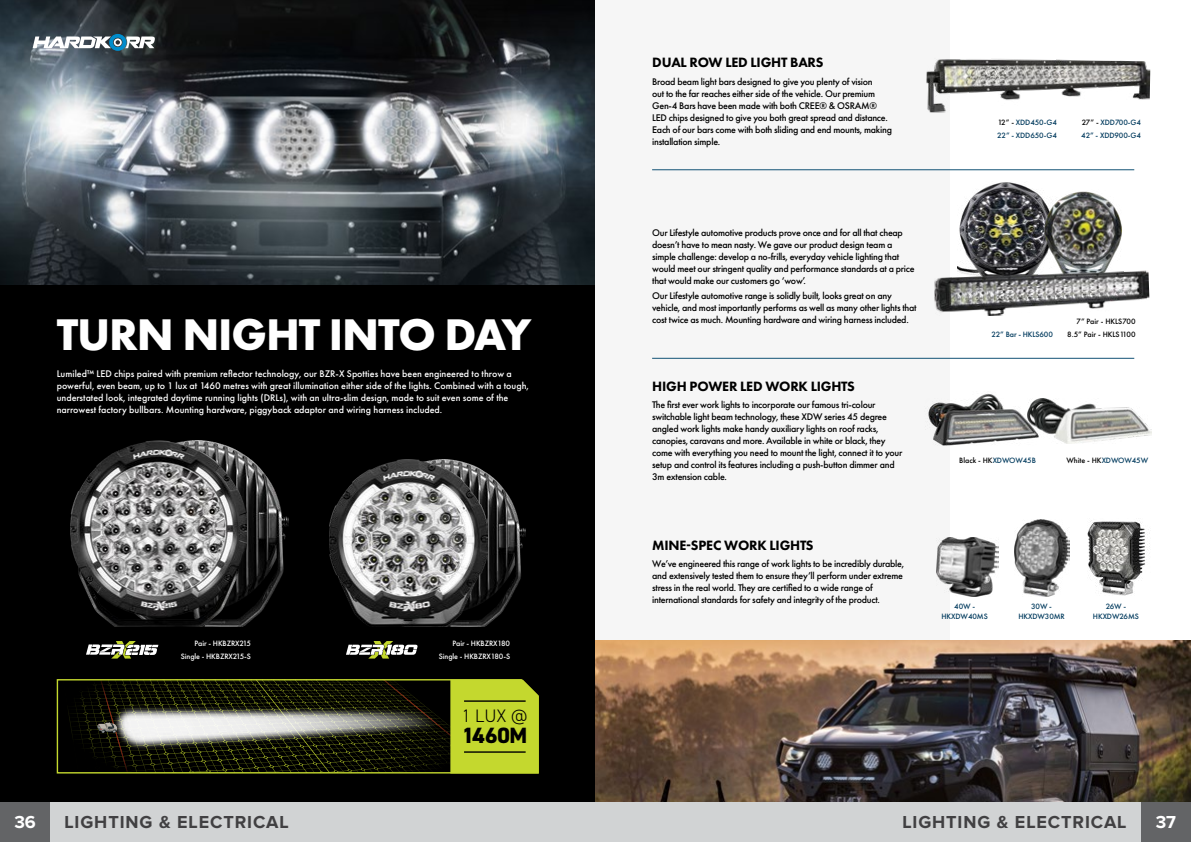
<style>
.page{position:relative;width:1191px;height:842px;background:#fff}
.page>*{position:absolute;margin:0;border:0;box-sizing:border-box;transform-origin:0 0}
.t1{font:700 46px "Futura PT";letter-spacing:-.025em;color:#fff}
.t2{font:800 22.2px "DIN2014";letter-spacing:-.01em;color:#000}
.t3{font:300 18.1px "DIN2014";color:#000}
.t4{font:700 18px "Proxima Nova";letter-spacing:.05em;color:#414042}
.t5{font:700 18px "Proxima Nova";color:#fff}
.t6{font:800 14px "Futura PT";letter-spacing:-.015em;color:#000}
.t7{font:500 10px/12px "Futura PT";letter-spacing:-.025em;color:#000}
.t8{font:500 10px/12px "Futura PT";color:#fff}
.t9{font:500 8px/10px "Futura PT";letter-spacing:-.01em;color:#003a5d;text-align:center}
.t10{font:500 8px/13px "Futura PT";letter-spacing:-.01em;color:#fff;text-align:right}
.t11{font:500 8px/13px "Futura PT";color:#000;text-align:right}
.s1{color:#000}
.s2{color:#003a5d}
</style>
<div class="page">
<div style="left:1140px;top:801px;width:51px;height:41px;background:#636466"></div>
<div style="left:595px;top:801px;width:545px;height:41px;background:#d1d3d4"></div>
<div style="left:0;top:801px;width:50px;height:41px;background:#636466"></div>
<div style="left:50px;top:801px;width:545px;height:41px;background:#d1d3d4"></div>
<img style="left:0;top:0;width:595px;height:285px">
<svg style="left:33px;top:34px;width:122px;height:17px"></svg>
<div style="left:0;top:285px;width:595px;height:516px;background:#000"></div>
<img style="left:246px;top:456px;width:42px;height:169px">
<img style="left:487px;top:473px;width:38px;height:152px">
<img style="left:71px;top:440px;width:175px;height:187px">
<img style="left:330px;top:459px;width:157px;height:168px">
<svg style="left:86px;top:641px;width:72px;height:17px"></svg>
<svg style="left:346px;top:641px;width:71px;height:17px"></svg>
<svg style="left:56px;top:679px;width:483px;height:95px"></svg>
<svg style="left:361px;top:680px;width:178px;height:93px"></svg>
<hr style="left:464px;top:700px;width:61px;height:2px;background:#000">
<hr style="left:464px;top:751px;width:61px;height:2px;background:#000">
<div style="left:595px;top:0;width:355px;height:801px;background:#f6f6f6"></div>
<img style="left:926px;top:59px;width:224px;height:54px">
<img style="left:958px;top:182px;width:83px;height:89px">
<img style="left:1041px;top:191px;width:81px;height:80px">
<img style="left:934px;top:271px;width:215px;height:45px">
<img style="left:1087px;top:520px;width:63px;height:76px">
<img style="left:936px;top:538px;width:62px;height:58px">
<img style="left:1014px;top:520px;width:55px;height:76px">
<hr style="left:652px;top:169px;width:482px;height:1px;background:#125275">
<hr style="left:652px;top:358px;width:482px;height:1px;background:#125275">
<img style="left:1048px;top:399px;width:103px;height:44px">
<img style="left:928px;top:394px;width:120px;height:52px">
<img style="left:595px;top:641px;width:596px;height:160px">
<h1 class="t1" style="left:57px;top:305px;width:476px">TURN NIGHT INTO DAY</h1>
<p class="t8" style="left:57px;top:367px;width:474px">Lumiled™ LED chips paired with premium reflector technology, our BZR-X Spotties have been engineered to throw a powerful, even beam, up to 1 lux at 1460 metres with great illumination either side of the lights. Combined with a tough, understated look, integrated daytime running lights (DRLs), with an ultra-slim design, made to suit even some of the narrowest factory bullbars. Mounting hardware, piggyback adaptor and wiring harness included.</p>
<p class="t10" style="left:181px;top:637px;width:72px">Pair - HKBZRX215<br>Single - HKBZRX215-S</p>
<p class="t10" style="left:439px;top:637px;width:73px">Pair - HKBZRX180<br>Single - HKBZRX180-S</p>
<h3 class="t3" style="left:462px;top:705px;width:67px">1 LUX @</h3>
<h2 class="t2" style="left:462px;top:721px;width:67px">1460M</h2>
<h3 class="t6" style="left:652px;top:54px;width:173px">DUAL ROW LED LIGHT BARS</h3>
<p class="t7" style="left:652px;top:75px;width:241px">Broad beam light bars designed to give you plenty of vision<br>out to the far reaches either side of the vehicle. Our premium Gen-4 Bars have been made with both CREE® &amp; OSRAM® LED chips designed to give you both great spread and distance.<br>Each of our bars come with both sliding and end mounts, making installation simple.</p>
<p class="t9" style="left:997px;top:116px;width:61px;line-height:13px;text-align:left"><span class="s1">12” -</span> XDD450-G4<br>22” - XDD650-G4</p>
<p class="t9" style="left:1081px;top:116px;width:61px;line-height:13px;text-align:left"><span class="s1">27” -</span> XDD700-G4<br>42” - XDD900-G4</p>
<p class="t7" style="left:652px;top:226px;width:264px">Our Lifestyle automotive products prove once and for all that cheap doesn’t have to mean nasty. We gave our product design team a simple challenge: develop a no-frills, everyday vehicle lighting that would meet our stringent quality and performance standards at a price that would make our customers go ‘wow’.</p>
<p class="t7" style="left:652px;top:289px;width:266px">Our Lifestyle automotive range is solidly built, looks great on any vehicle, and most importantly performs as well as many other lights that cost twice as much. Mounting hardware and wiring harness included.</p>
<h3 class="t6" style="left:652px;top:377px;width:204px">HIGH POWER LED WORK LIGHTS</h3>
<p class="t7" style="left:652px;top:399px;width:252px">The first ever work lights to incorporate our famous tri-colour switchable light beam technology, these XDW series 45 degree angled work lights make handy auxiliary lights on roof racks, canopies, caravans and more. Available in white or black, they come with everything you need to mount the light, connect it to your setup and control its features including a push-button dimmer and 3m extension cable.</p>
<h3 class="t6" style="left:652px;top:536px;width:163px">MINE-SPEC WORK LIGHTS</h3>
<p class="t7" style="left:652px;top:558px;width:253px">We’ve engineered this range of work lights to be incredibly durable, and extensively tested them to ensure they’ll perform under extreme stress in the real world. They are certified to a wide range of international standards for safety and integrity of the product.</p>
<p class="t9" style="left:991px;top:329px;width:63px">22” Bar - HKLS600</p>
<p class="t11" style="left:1067px;top:314px;width:70px">7” Pair - HKLS700<br>8.5” Pair - HKLS1100</p>
<p class="t11" style="left:959px;top:453px;width:78px">Black - HK<span class="s2">XDWOW45B</span></p>
<p class="t11" style="left:1066px;top:453px;width:83px">White - HK<span class="s2">XDWOW45W</span></p>
<p class="t9" style="left:941px;top:601px;width:48px">40W -<br>HKXDW40MS</p>
<p class="t9" style="left:1018px;top:601px;width:48px">30W -<br>HKXDW30MR</p>
<p class="t9" style="left:1093px;top:601px;width:47px">26W -<br>HKXDW26MS</p>
<h3 class="t5" style="left:14px;top:814px;width:23px">36</h3>
<h3 class="t4" style="left:64px;top:814px;width:226px">LIGHTING &amp; ELECTRICAL</h3>
<h3 class="t5" style="left:1155px;top:814px;width:22px">37</h3>
<h3 class="t4" style="left:902px;top:814px;width:226px">LIGHTING &amp; ELECTRICAL</h3>
</div>
